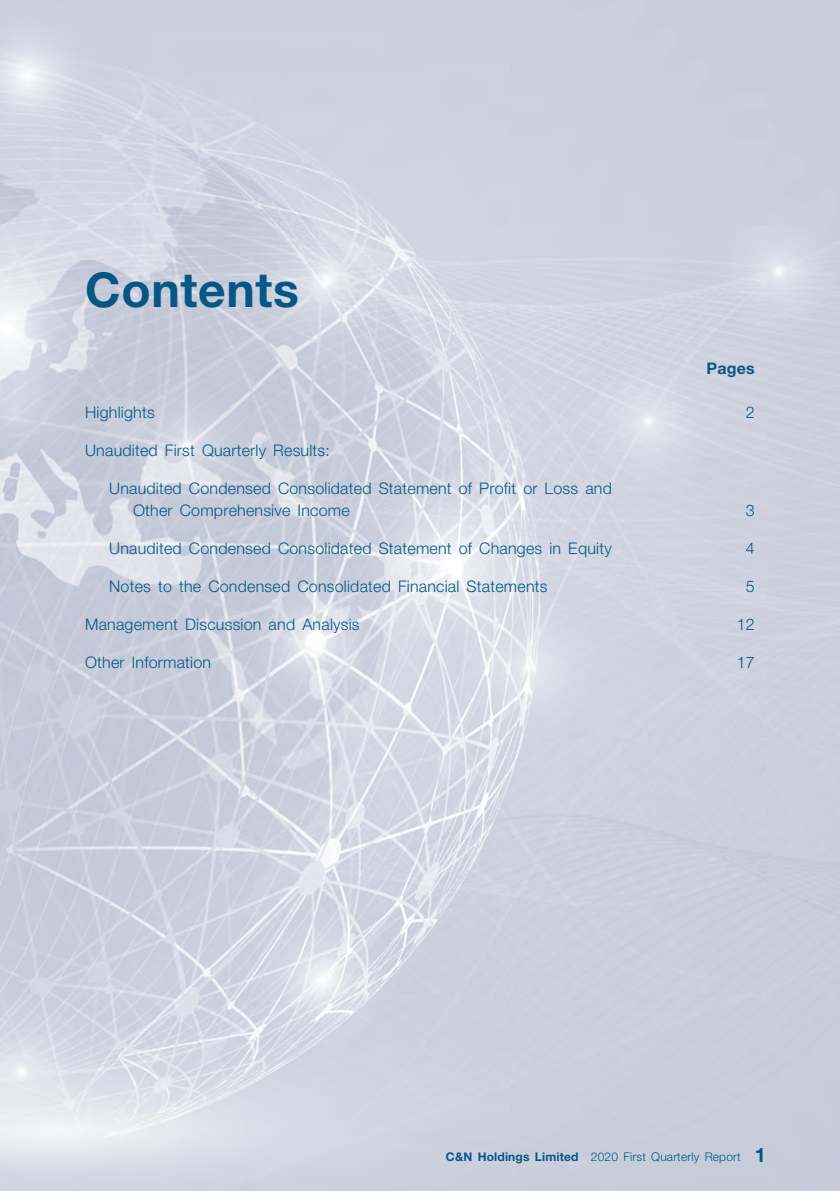
<style>
.page{position:relative;width:840px;height:1191px;background:#fff}
.page>*{position:absolute;margin:0;border:0;box-sizing:border-box;transform-origin:0 0}
.t1{font:700 48px "Helvetica Neue LT Std";letter-spacing:.015em;color:#065784}
._15_Table_Stub{font:300 16px/22px "Helvetica Neue LT Std";letter-spacing:.015em;color:#065784}
._01_Body_Text{font:300 16px "Helvetica Neue LT Std";color:#065784}
.t2{font:700 16px "Helvetica Neue LT Std";letter-spacing:.015em;color:#065784}
.t3{font:300 12px "Helvetica Neue LT Std";letter-spacing:.015em;color:#065784}
.s1{font-weight:700}
.s2{font-weight:700;font-size:20px}
</style>
<div class="page">
<img style="left:0;top:0;width:839px;height:1191px">
<h1 class="t1" style="left:85px;top:260px;width:215px">Contents</h1>
<p class="t2" style="left:706px;top:358px;width:50px">Pages</p>
<p class="_15_Table_Stub" style="left:85px;top:400px;width:71px">Highlights</p>
<p class="_01_Body_Text" style="left:745px;top:402px;width:10px">2</p>
<p class="_15_Table_Stub" style="left:85px;top:438px;width:246px">Unaudited First Quarterly Results:</p>
<p class="_15_Table_Stub" style="left:133px;top:476px;width:480px;text-indent:-24px">Unaudited Condensed Consolidated Statement of Profit or Loss and<br>Other Comprehensive Income</p>
<p class="_01_Body_Text" style="left:745px;top:500px;width:10px">3</p>
<p class="_15_Table_Stub" style="left:109px;top:536px;width:504px">Unaudited Condensed Consolidated Statement of Changes in Equity</p>
<p class="_01_Body_Text" style="left:745px;top:538px;width:10px">4</p>
<p class="_15_Table_Stub" style="left:109px;top:574px;width:439px">Notes to the Condensed Consolidated Financial Statements</p>
<p class="_01_Body_Text" style="left:745px;top:576px;width:10px">5</p>
<p class="_15_Table_Stub" style="left:85px;top:612px;width:276px">Management Discussion and Analysis</p>
<p class="_01_Body_Text" style="left:736px;top:614px;width:20px">12</p>
<p class="_15_Table_Stub" style="left:85px;top:650px;width:127px">Other Information</p>
<p class="_01_Body_Text" style="left:736px;top:652px;width:20px">17</p>
<p class="t3" style="left:445px;top:1149px;width:321px"><span class="s1">C&amp;N Holdings Limited</span> 2020 First Quarterly Report <span class="s2">1</span></p>
</div>
